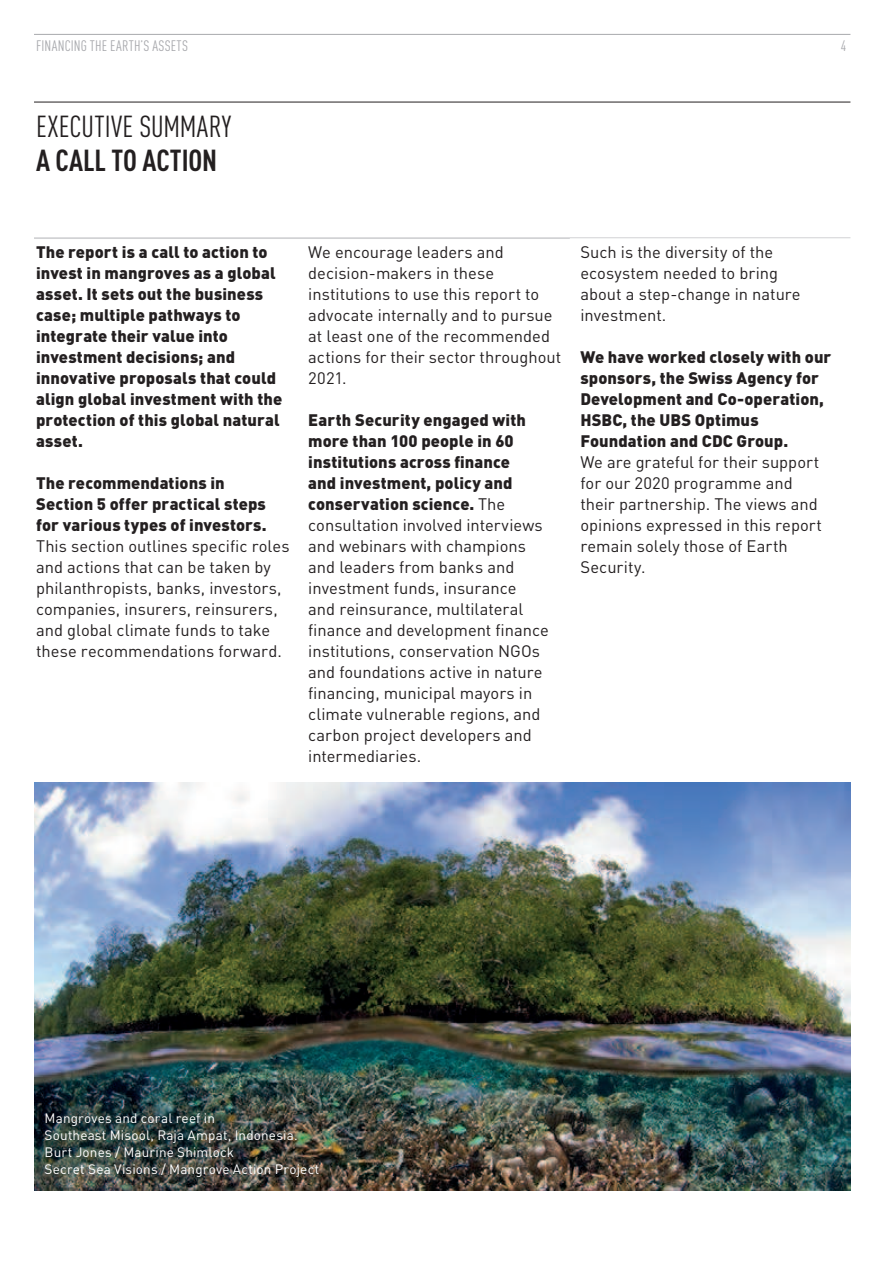
<style>
.page{position:relative;width:893px;height:1263px;background:#fff}
.page>*{position:absolute;margin:0;border:0;box-sizing:border-box;transform-origin:0 0}
.t1{font:condensed 30px "DIN Pro";letter-spacing:.005em;color:#231f20}
.t2{font:700 condensed 30px "DIN Pro";color:#231f20}
.t3{font:16.5px/21px "DIN";color:#231f20}
.t4{font:900 16.5px/21px "DIN";letter-spacing:.005em;color:#231f20}
.t5{font:condensed 15px "DIN Pro";letter-spacing:.02em;color:#a8a9ad}
.t6{font:13.5px/17px "DIN";letter-spacing:.01em;color:#fff}
.s1{font-weight:900}
</style>
<div class="page">
<hr style="left:34px;top:34px;width:816px;height:1px;background:#a8a9ad">
<hr style="left:34px;top:102px;width:816px;height:1px;background:#231f20">
<hr style="left:34px;top:237px;width:816px;height:1px;background:#d1d2d4">
<hr style="left:34px;top:238px;width:536px;height:1px;background:#d1d2d4">
<img style="left:34px;top:782px;width:816px;height:409px">
<p class="t5" style="left:36px;top:40px;width:153px">FINANCING THE EARTH’S ASSETS</p>
<h1 class="t1" style="left:36px;top:114px;width:196px">EXECUTIVE SUMMARY</h1>
<h1 class="t2" style="left:36px;top:147px;width:182px">A CALL TO ACTION</h1>
<p class="t5" style="left:841px;top:40px;width:7px">4</p>
<p class="t4" style="left:36px;top:242px;width:248px">The report is a call to action to invest in mangroves as a global asset. It sets out the business case; multiple pathways to integrate their value into investment decisions; and innovative proposals that could align global investment with the protection of this global natural asset.</p>
<p class="t4" style="left:36px;top:473px;width:232px">The recommendations in<br>Section 5 offer practical steps for various types of investors.</p>
<p class="t3" style="left:36px;top:537px;width:255px">This section outlines specific roles and actions that can be taken by philanthropists, banks, investors, companies, insurers, reinsurers, and global climate funds to take these recommendations forward.</p>
<p class="t3" style="left:308px;top:242px;width:254px">We encourage leaders and decision-makers in these institutions to use this report to advocate internally and to pursue at least one of the recommended actions for their sector throughout<br>2021.</p>
<p class="t3" style="left:308px;top:410px;width:242px"><span class="s1">Earth Security engaged with more than 100 people in 60 institutions across finance<br>and investment, policy and conservation science.</span> The consultation involved interviews and webinars with champions and leaders from banks and investment funds, insurance<br>and reinsurance, multilateral finance and development finance institutions, conservation NGOs and foundations active in nature financing, municipal mayors in climate vulnerable regions, and carbon project developers and intermediaries.</p>
<p class="t3" style="left:580px;top:242px;width:222px">Such is the diversity of the ecosystem needed to bring about a step-change in nature investment.</p>
<p class="t4" style="left:580px;top:347px;width:253px">We have worked closely with our sponsors, the Swiss Agency for<br>Development and Co-operation,<br>HSBC, the UBS Optimus<br>Foundation and CDC Group.</p>
<p class="t3" style="left:580px;top:452px;width:243px">We are grateful for their support for our 2020 programme and their partnership. The views and opinions expressed in this report remain solely those of Earth<br>Security.</p>
<p class="t6" style="left:45px;top:1110px;width:276px">Mangroves and coral reef in<br>Southeast Misool, Raja Ampat, Indonesia.<br>Burt Jones / Maurine Shimlock<br>Secret Sea Visions / Mangrove Action Project</p>
</div>
